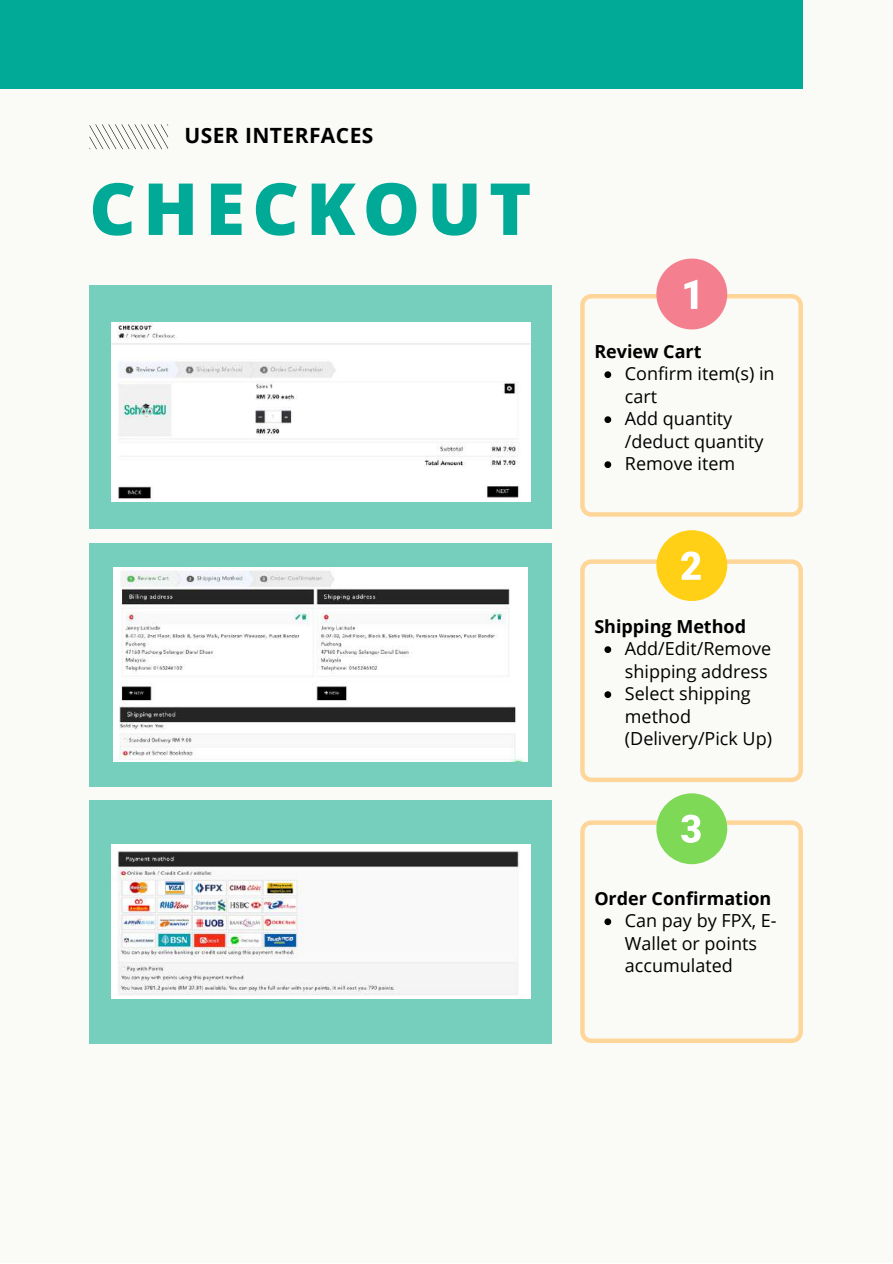
<style>
.page{position:relative;width:893px;height:1264px;background:#fff}
.page>*{position:absolute;margin:0;border:0;box-sizing:border-box;transform-origin:0 0}
.t1{font:800 72px "Open Sans";letter-spacing:.1em;color:#01a997}
.t2{font:700 21px "Open Sans";letter-spacing:.02em;color:#000}
.t3{font:18px/22.5px "Open Sans";color:#000}
.t4{font:700 18px "Open Sans";color:#000}
</style>
<div class="page">
<div style="left:0;top:0;width:892px;height:1262px;background:#fafaf7"></div>
<svg style="left:90px;top:124px;width:78px;height:25px"></svg>
<div style="left:0;top:0;width:803px;height:89px;background:#01a997"></div>
<div style="left:89px;top:285px;width:463px;height:244px;background:#76cfbc"></div>
<div style="left:89px;top:543px;width:463px;height:243px;background:#76cfbc"></div>
<div style="left:89px;top:800px;width:463px;height:243px;background:#76cfbc"></div>
<svg style="left:580px;top:294px;width:222px;height:222px"></svg>
<svg style="left:580px;top:559px;width:222px;height:223px"></svg>
<svg style="left:580px;top:820px;width:222px;height:223px"></svg>
<svg style="left:656px;top:258px;width:71px;height:71px"></svg>
<div style="left:656px;top:793px;width:71px;height:71px;background:#7ed957;border-radius:50%"></div>
<svg style="left:681px;top:814px;width:19px;height:29px"></svg>
<svg style="left:604px;top:371px;width:7px;height:7px"></svg>
<svg style="left:604px;top:416px;width:7px;height:7px"></svg>
<svg style="left:604px;top:461px;width:7px;height:7px"></svg>
<svg style="left:604px;top:646px;width:7px;height:7px"></svg>
<svg style="left:604px;top:691px;width:7px;height:7px"></svg>
<svg style="left:604px;top:918px;width:7px;height:7px"></svg>
<div style="left:656px;top:530px;width:71px;height:71px;background:#ffd015;border-radius:50%"></div>
<svg style="left:681px;top:551px;width:19px;height:28px"></svg>
<img style="left:112px;top:322px;width:418px;height:179px">
<img style="left:112px;top:844px;width:418px;height:154px">
<img style="left:114px;top:568px;width:414px;height:193px">
<p class="t2" style="left:184px;top:121px;width:190px">USER INTERFACES</p>
<h1 class="t1" style="left:89px;top:158px;width:443px">CHECKOUT</h1>
<p class="t4" style="left:594px;top:338px;width:109px">Review Cart</p>
<p class="t3" style="left:625px;top:362px;width:151px">Confirm item(s) in cart<br>Add quantity /deduct quantity<br>Remove item</p>
<p class="t4" style="left:594px;top:613px;width:153px">Shipping Method</p>
<p class="t3" style="left:625px;top:637px;width:149px">Add/Edit/Remove shipping address<br>Select shipping method (Delivery/Pick Up)</p>
<p class="t4" style="left:594px;top:885px;width:179px">Order Confirmation</p>
<p class="t3" style="left:625px;top:909px;width:153px">Can pay by FPX, E-<br>Wallet or points accumulated</p>
</div>
